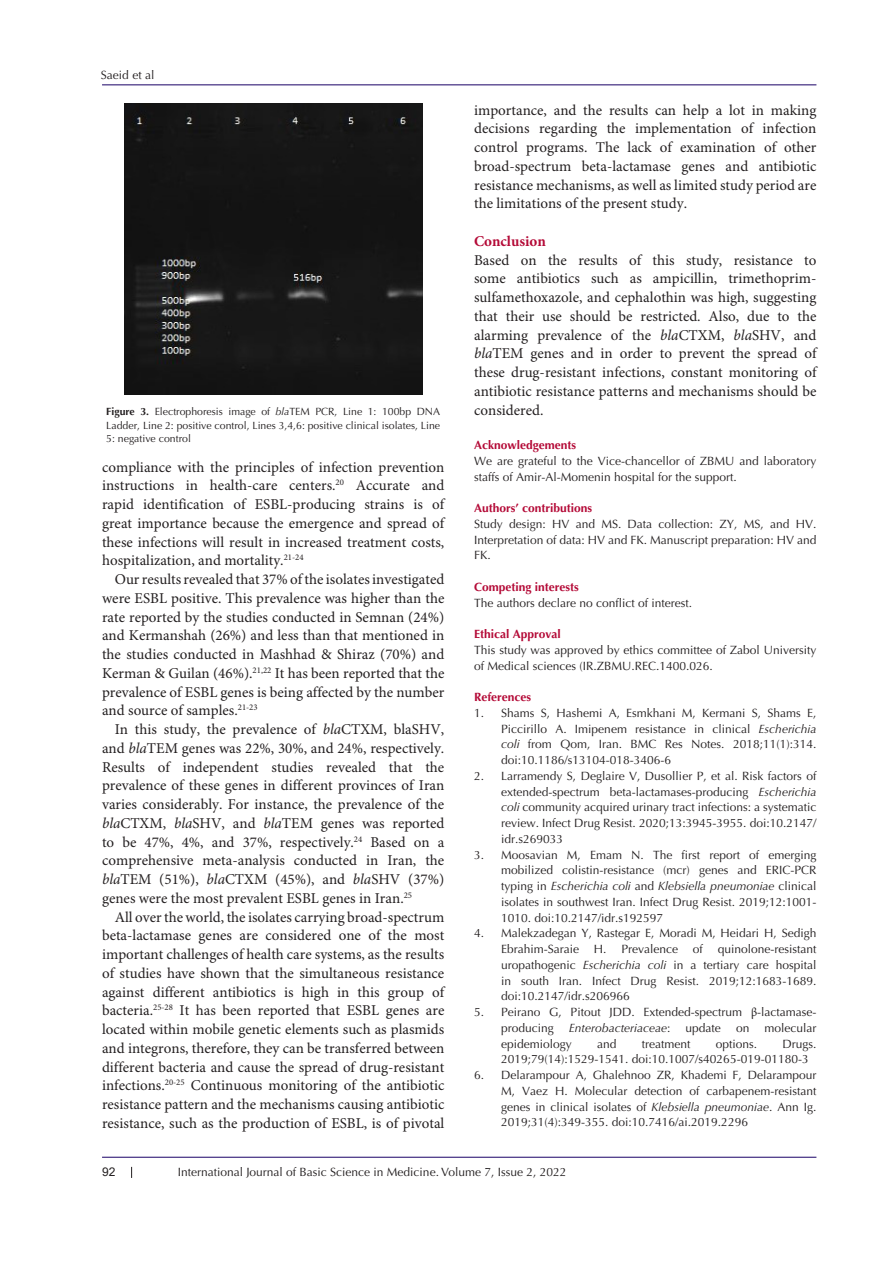
<style>
.page{position:relative;width:893px;height:1263px;background:#fff}
.page>*{position:absolute;margin:0;border:0;box-sizing:border-box;transform-origin:0 0}
.t1{font:15px/18.8px "Minion Pro";color:#231f20;text-align:justify}
.t2{font:700 15px "Minion Pro";color:#b40a37}
.t3{font:12px/15.8px "Optima LT Std";color:#231f20;text-align:justify}
.t4{font:700 12px "Optima LT Std";color:#b40a37}
.t5{font:italic 12px "Optima LT Std";color:#231f20}
.t6{font:12px "Arial";color:#231f20}
.t7{font:10.5px/13.5px "Optima LT Std";color:#231f20;text-align:justify}
.s1{font-weight:700}
.s2{font-style:italic}
.s3{font-family:"Minion Pro"}
.s4{font-style:normal}
</style>
<div class="page">
<hr style="left:102px;top:85px;width:714px;height:1px;background:#190066">
<hr style="left:102px;top:1157px;width:714px;height:1px;background:#190066">
<div style="left:124px;top:104px;width:298px;height:291px;background:#151515"></div>
<p class="t3" style="left:101px;top:67px;width:55px">Saeid et al</p>
<p class="t7" style="left:106px;top:405px;width:335px"><span class="s1">Figure 3.</span> Electrophoresis image of <span class="s2">bla</span>TEM PCR, Line 1: 100bp DNA Ladder, Line 2: positive control, Lines 3,4,6: positive clinical isolates, Line 5: negative control</p>
<p class="t1" style="left:102px;top:458px;width:344px">compliance with the principles of infection prevention instructions in health-care centers.<sup>20</sup> Accurate and rapid identification of ESBL-producing strains is of great importance because the emergence and spread of these infections will result in increased treatment costs, hospitalization, and mortality.<sup>21-24</sup></p>
<p class="t1" style="left:102px;top:570px;width:344px;text-indent:13px">Our results revealed that 37% of the isolates investigated were ESBL positive. This prevalence was higher than the rate reported by the studies conducted in Semnan (24%) and Kermanshah (26%) and less than that mentioned in the studies conducted in Mashhad &amp; Shiraz (70%) and Kerman &amp; Guilan (46%).<sup>21,22</sup> It has been reported that the prevalence of ESBL genes is being affected by the number and source of samples.<sup>21-23</sup></p>
<p class="t1" style="left:102px;top:720px;width:344px;text-indent:13px">In this study, the prevalence of <span class="s2">bla</span>CTXM, blaSHV, and <span class="s2">bla</span>TEM genes was 22%, 30%, and 24%, respectively.<br>Results of independent studies revealed that the prevalence of these genes in different provinces of Iran varies considerably. For instance, the prevalence of the <span class="s2">bla</span>CTXM, <span class="s2">bla</span>SHV, and <span class="s2">bla</span>TEM genes was reported to be 47%, 4%, and 37%, respectively.<sup>24</sup> Based on a comprehensive meta-analysis conducted in Iran, the <span class="s2">bla</span>TEM (51%), <span class="s2">bla</span>CTXM (45%), and <span class="s2">bla</span>SHV (37%) genes were the most prevalent ESBL genes in Iran.<sup>25</sup></p>
<p class="t1" style="left:102px;top:908px;width:344px;text-indent:13px">All over the world, the isolates carrying broad-spectrum beta-lactamase genes are considered one of the most important challenges of health care systems, as the results of studies have shown that the simultaneous resistance against different antibiotics is high in this group of bacteria.<sup>25-28</sup> It has been reported that ESBL genes are located within mobile genetic elements such as plasmids and integrons, therefore, they can be transferred between different bacteria and cause the spread of drug-resistant infections.<sup>20-25</sup> Continuous monitoring of the antibiotic resistance pattern and the mechanisms causing antibiotic resistance, such as the production of ESBL, is of pivotal</p>
<p class="t1" style="left:474px;top:101px;width:344px">importance, and the results can help a lot in making decisions regarding the implementation of infection control programs. The lack of examination of other broad-spectrum beta-lactamase genes and antibiotic resistance mechanisms, as well as limited study period are the limitations of the present study.</p>
<p class="t2" style="left:474px;top:230px;width:73px">Conclusion</p>
<p class="t1" style="left:474px;top:251px;width:344px">Based on the results of this study, resistance to some antibiotics such as ampicillin, trimethoprim&shy;sulfamethoxazole, and cephalothin was high, suggesting that their use should be restricted. Also, due to the alarming prevalence of the <span class="s2">bla</span>CTXM, <span class="s2">bla</span>SHV, and <span class="s2">bla</span>TEM genes and in order to prevent the spread of these drug-resistant infections, constant monitoring of antibiotic resistance patterns and mechanisms should be considered.</p>
<p class="t4" style="left:474px;top:438px;width:104px">Acknowledgements</p>
<p class="t3" style="left:474px;top:453px;width:344px">We are grateful to the Vice-chancellor of ZBMU and laboratory staffs of Amir-Al-Momenin hospital for the support.</p>
<p class="t4" style="left:474px;top:501px;width:120px">Authors’ contributions</p>
<p class="t3" style="left:474px;top:516px;width:344px">Study design: HV and MS. Data collection: ZY, MS, and HV.<br>Interpretation of data: HV and FK. Manuscript preparation: HV and FK.</p>
<p class="t4" style="left:474px;top:580px;width:106px">Competing interests</p>
<p class="t3" style="left:474px;top:595px;width:220px">The authors declare no conflict of interest.</p>
<p class="t4" style="left:474px;top:627px;width:88px">Ethical Approval</p>
<p class="t3" style="left:474px;top:642px;width:344px">This study was approved by ethics committee of Zabol University of Medical sciences (IR.ZBMU.REC.1400.026.</p>
<p class="t4" style="left:474px;top:690px;width:59px">References</p>
<p class="t3" style="left:501px;top:705px;width:317px;text-indent:-27px">1. Shams S, Hashemi A, Esmkhani M, Kermani S, Shams E, Piccirillo A. Imipenem resistance in clinical <span class="s2">Escherichia coli</span> from Qom, Iran. BMC Res Notes. 2018;11(1):314. doi:10.1186/s13104-018-3406-6</p>
<p class="t3" style="left:501px;top:768px;width:317px;text-indent:-27px">2. Larramendy S, Deglaire V, Dusollier P, et al. Risk factors of extended-spectrum beta-lactamases-producing <span class="s2">Escherichia coli</span> community acquired urinary tract infections: a systematic review. Infect Drug Resist. 2020;13:3945-3955. doi:10.2147/ idr.s269033</p>
<p class="t3" style="left:501px;top:847px;width:317px;text-indent:-27px">3. Moosavian M, Emam N. The first report of emerging mobilized colistin-resistance (mcr) genes and ERIC-PCR typing in <span class="s2">Escherichia coli</span> and <span class="s2">Klebsiella pneumoniae</span> clinical isolates in southwest Iran. Infect Drug Resist. 2019;12:1001- 1010. doi:10.2147/idr.s192597</p>
<p class="t3" style="left:501px;top:926px;width:317px;text-indent:-27px">4. Malekzadegan Y, Rastegar E, Moradi M, Heidari H, Sedigh Ebrahim-Saraie H. Prevalence of quinolone-resistant uropathogenic <span class="s2">Escherichia coli</span> in a tertiary care hospital in south Iran. Infect Drug Resist. 2019;12:1683-1689. doi:10.2147/idr.s206966</p>
<p class="t3" style="left:501px;top:1004px;width:317px;text-indent:-27px">5. Peirano G, Pitout JDD. Extended-spectrum <span class="s3">β</span>-lactamase&shy;producing</p>
<p class="t5" style="left:569px;top:1021px;width:103px">Enterobacteriaceae<span class="s4">:</span></p>
<p class="t3" style="left:686px;top:1020px;width:37px">update</p>
<p class="t3" style="left:736px;top:1020px;width:15px">on</p>
<p class="t3" style="left:764px;top:1020px;width:54px">molecular</p>
<p class="t3" style="left:501px;top:1036px;width:72px">epidemiology</p>
<p class="t3" style="left:597px;top:1036px;width:21px">and</p>
<p class="t3" style="left:642px;top:1036px;width:50px">treatment</p>
<p class="t3" style="left:716px;top:1036px;width:43px">options.</p>
<p class="t3" style="left:501px;top:1036px;width:317px;text-indent:281px">Drugs.<br>2019;79(14):1529-1541. doi:10.1007/s40265-019-01180-3</p>
<p class="t3" style="left:501px;top:1067px;width:317px;text-indent:-27px">6. Delarampour A, Ghalehnoo ZR, Khademi F, Delarampour M, Vaez H. Molecular detection of carbapenem-resistant genes in clinical isolates of <span class="s2">Klebsiella pneumoniae</span>. Ann Ig.<br>2019;31(4):349-355. doi:10.7416/ai.2019.2296</p>
<p class="t6" style="left:102px;top:1163px;width:15px">92</p>
<p class="t3" style="left:178px;top:1164px;width:390px">International Journal of Basic Science in Medicine. Volume 7, Issue 2, 2022</p>
</div>
